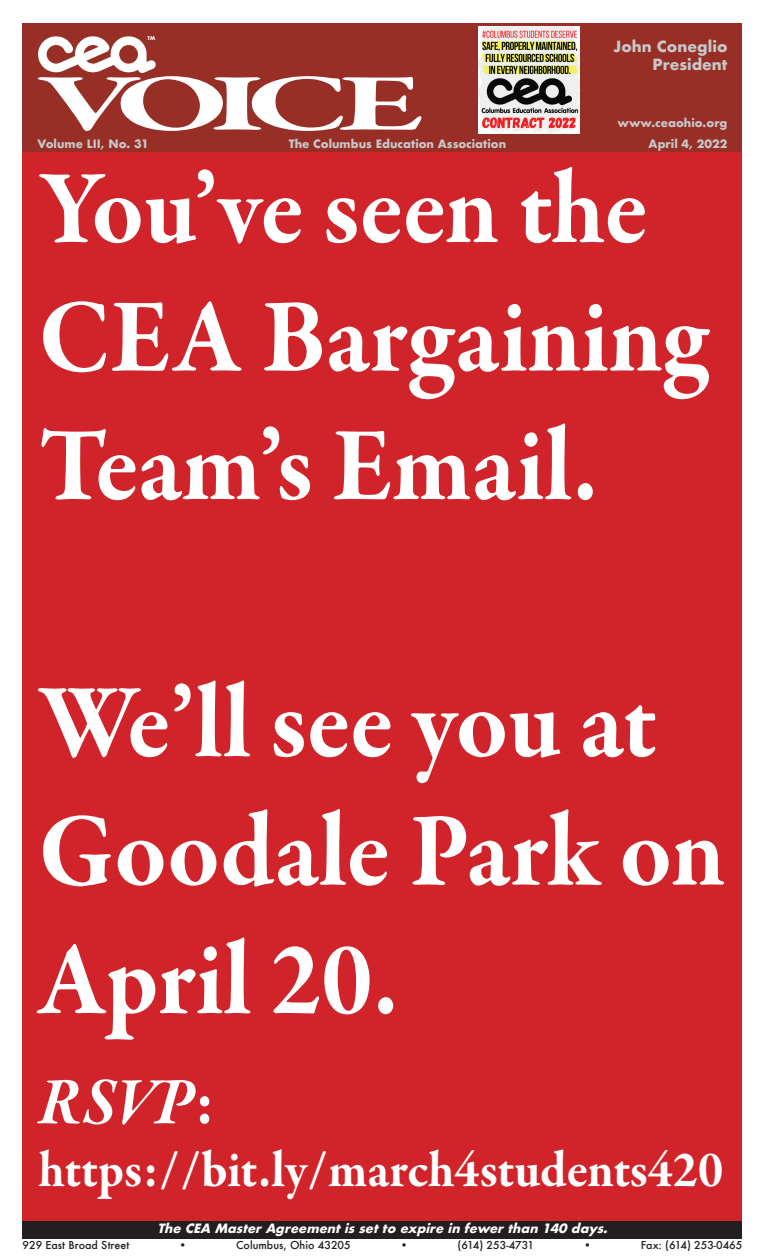
<style>
.page{position:relative;width:765px;height:1260px;background:#fff}
.page>*{position:absolute;margin:0;border:0;box-sizing:border-box;transform-origin:0 0}
.t1{font:700 107.12px/128.5px "Garamond Premr Pro";letter-spacing:-.005em;color:#fff;scale:.95 1}
.t2{font:700 82.62px "Garamond Premr Pro";letter-spacing:-.14em;color:#fff;scale:1.78 1}
.t3{font:italic 700 67.88px "Garamond Premr Pro";color:#fff;scale:.95 1}
.t4{font:700 52.25px "Garamond Premr Pro";color:#fff;scale:.96 1}
.t5{font:700 15px/18px "Futura";color:#c7c8ca;text-align:right}
.t6{font:italic 700 12.5px "Futura";color:#fff}
.t7{font:700 11.25px "Futura";color:#c7c8ca}
.t8{font:500 10.62px "Futura";color:#231f20}
.t9{font:700 5px "Futura";color:#fff}
.s1{font-style:normal}
</style>
<div class="page">
<div style="left:22px;top:23px;width:720px;height:130px;background:#982f27"></div>
<div style="left:22px;top:1221px;width:720px;height:18px;background:#231f20"></div>
<img style="left:47px;top:36px;width:44px;height:28px">
<img style="left:478px;top:26px;width:102px;height:108px">
<div style="left:22px;top:153px;width:720px;height:1068px;background:#d1232a"></div>
<p class="t9" style="left:147px;top:35px;width:9px">TM</p>
<h2 class="t2" style="left:39px;top:53px;width:219px">VOICE</h2>
<h3 class="t5" style="left:613px;top:37px;width:116px">John Coneglio<br>President</h3>
<p class="t7" style="left:617px;top:114px;width:112px">www.ceaohio.org</p>
<p class="t7" style="left:38px;top:136px;width:113px">Volume LII, No. 31</p>
<p class="t7" style="left:289px;top:136px;width:219px">The Columbus Education Association</p>
<p class="t7" style="left:649px;top:136px;width:80px">April 4, 2022</p>
<h1 class="t1" style="left:39px;top:146px;width:707px">You’ve seen the<br>CEA Bargaining<br>Team’s Email.</h1>
<h1 class="t1" style="left:39px;top:660px;width:725px">We’ll see you at<br>Goodale Park on<br>April 20.</h1>
<h3 class="t3" style="left:39px;top:1060px;width:187px">RSVP<span class="s1">:</span></h3>
<h3 class="t4" style="left:39px;top:1138px;width:715px">https://bit.ly/march4students420</h3>
<p class="t6" style="left:157px;top:1219px;width:456px">The CEA MasterAgreementissetto expire in fewerthan 140 days.</p>
<p class="t8" style="left:22px;top:1237px;width:108px">929 East Broad Street</p>
<p class="t8" style="left:179px;top:1237px;width:10px">•</p>
<p class="t8" style="left:236px;top:1237px;width:116px">Columbus, Ohio 43205</p>
<p class="t8" style="left:400px;top:1237px;width:10px">•</p>
<p class="t8" style="left:458px;top:1237px;width:78px">(614) 253-4731</p>
<p class="t8" style="left:583px;top:1237px;width:10px">•</p>
<p class="t8" style="left:641px;top:1237px;width:103px">Fax: (614) 253-0465</p>
</div>
